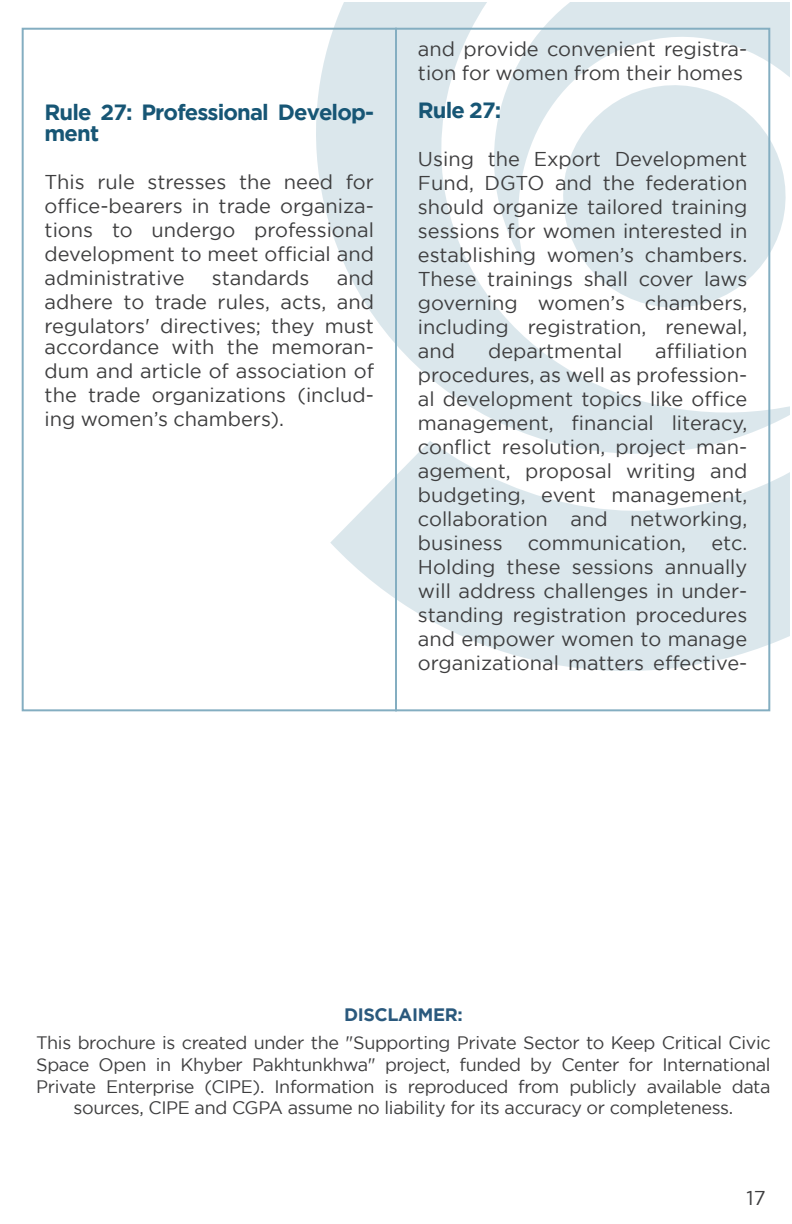
<style>
.page{position:relative;width:792px;height:1224px;background:#fff}
.page>*{position:absolute;margin:0;border:0;box-sizing:border-box;transform-origin:0 0}
.t1{font:700 22px/20.6px "Gotham";letter-spacing:-.04em;color:#175675}
.t2{font:20px/24px "Gotham";color:#3e3e3f;text-align:justify}
.t3{font:18px/21.6px "Gotham";letter-spacing:-.02em;color:#3e3e3f;text-align:center}
.t4{font:700 18px "Gotham";letter-spacing:-.02em;color:#2a597d}
</style>
<div class="page">
<svg style="left:316px;top:27px;width:14px;height:198px;fill:#dbe7ec"></svg>
<svg style="left:330px;top:3px;width:460px;height:668px;fill:#dbe7ec"></svg>
<div style="left:395px;top:28px;width:375px;height:683px;border:2px solid #84aec1"></div>
<p class="t1" style="left:45px;top:101px;width:331px">Rule 27: Professional Develop&shy;ment</p>
<p class="t2" style="left:45px;top:169px;width:331px">This rule stresses the need for office-bearers in trade organiza&shy;tions to undergo professional development to meet official and administrative</p>
<p class="t2" style="left:45px;top:265px;width:331px;text-indent:292px">and adhere to trade rules, acts, and regulators' directives; they must</p>
<p class="t2" style="left:45px;top:335px;width:331px">accordance with the memoran&shy;dum and article of association of the trade organizations (includ&shy;ing women’s chambers).</p>
<p class="t2" style="left:212px;top:265px;width:99px">standards</p>
<p class="t2" style="left:418px;top:36px;width:331px">and provide convenient registra&shy;tion for women from their homes</p>
<p class="t1" style="left:418px;top:99px;width:85px">Rule 27:</p>
<p class="t2" style="left:418px;top:146px;width:331px">Using the Export Development Fund, DGTO and the federation should organize tailored training sessions for women interested in establishing women’s chambers.<br>These trainings shall cover laws governing women’s chambers, including registration, renewal, and</p>
<p class="t2" style="left:418px;top:338px;width:331px;text-indent:237px">affiliation procedures, as well as profession&shy;al development topics like office management, financial literacy, conflict resolution, project man&shy;agement, proposal writing and budgeting, event management, collaboration and networking, business</p>
<p class="t2" style="left:488px;top:338px;width:136px">departmental</p>
<p class="t2" style="left:528px;top:530px;width:160px">communication,</p>
<p class="t2" style="left:418px;top:530px;width:331px;text-indent:293px">etc.<br>Holding these sessions annually will address challenges in under&shy;standing registration procedures and empower women to manage organizational matters effective-</p>
<p class="t4" style="left:344px;top:1004px;width:120px">DISCLAIMER:</p>
<p class="t3" style="left:36px;top:1032px;width:736px">This brochure is created under the "Supporting Private Sector to Keep Critical Civic Space Open in Khyber Pakhtunkhwa" project, funded by Center for International Private Enterprise (CIPE). Information is reproduced from publicly available data sources, CIPE and CGPA assume no liability for its accuracy or completeness.</p>
<p class="t2" style="left:747px;top:1185px;width:21px">17</p>
</div>
